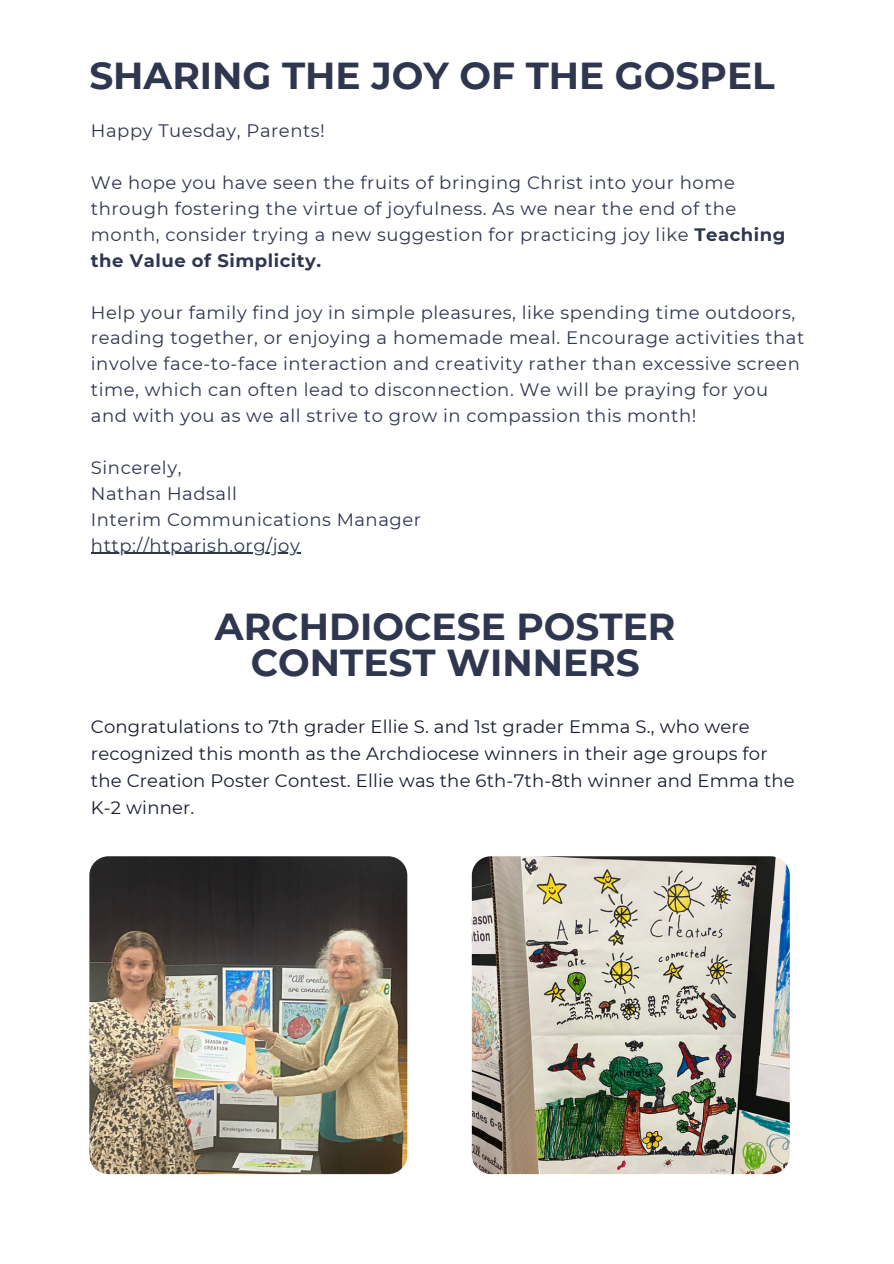
<style>
.page{position:relative;width:894px;height:1264px;background:#fff}
.page>*{position:absolute;margin:0;border:0;box-sizing:border-box;transform-origin:0 0}
.t1{font:700 37.5px/36px "Montserrat";color:#2f364f;text-align:center}
.t2{font:18px/25.8px "Montserrat";letter-spacing:.03em;color:#2f364f}
.t3{font:18px "Montserrat";letter-spacing:.01em;color:#171d30}
.s1{font-weight:700}
</style>
<div class="page">
<img style="left:89px;top:856px;width:318px;height:318px;border-radius:19px">
<img style="left:471px;top:856px;width:318px;height:318px;border-radius:19px">
<hr style="left:91px;top:552px;width:209px;height:2px;background:#2f364f">
<p class="t1" style="left:89px;top:58px;width:686px">SHARING THE JOY OF THE GOSPEL</p>
<p class="t2" style="left:91px;top:118px;width:235px">Happy Tuesday, Parents!</p>
<h1 class="t2" style="left:91px;top:170px;width:695px">We hope you have seen the fruits of bringing Christ into your home through fostering the virtue of joyfulness. As we near the end of the month, consider trying a new suggestion for practicing joy like <span class="s1">Teaching the Value of Simplicity.</span></h1>
<p class="t2" style="left:91px;top:299px;width:714px">Help your family find joy in simple pleasures, like spending time outdoors, reading together, or enjoying a homemade meal. Encourage activities that involve face-to-face interaction and creativity rather than excessive screen time, which can often lead to disconnection. We will be praying for you and with you as we all strive to grow in compassion this month!</p>
<p class="t2" style="left:91px;top:454px;width:92px">Sincerely,</p>
<p class="t2" style="left:91px;top:480px;width:147px">Nathan Hadsall</p>
<p class="t2" style="left:91px;top:506px;width:331px">Interim Communications Manager</p>
<p class="t2" style="left:91px;top:532px;width:210px">http://htparish.org/joy</p>
<p class="t1" style="left:215px;top:608px;width:462px">ARCHDIOCESE POSTER<br>CONTEST WINNERS</p>
<p class="t3" style="left:91px;top:715px;width:660px">Congratulations to 7th grader Ellie S. and 1st grader Emma S., who were</p>
<p class="t3" style="left:91px;top:742px;width:678px">recognized this month as the Archdiocese winners in their age groups for</p>
<p class="t3" style="left:91px;top:769px;width:705px">the Creation Poster Contest. Ellie was the 6th-7th-8th winner and Emma the</p>
<p class="t3" style="left:91px;top:796px;width:105px">K-2 winner.</p>
</div>
